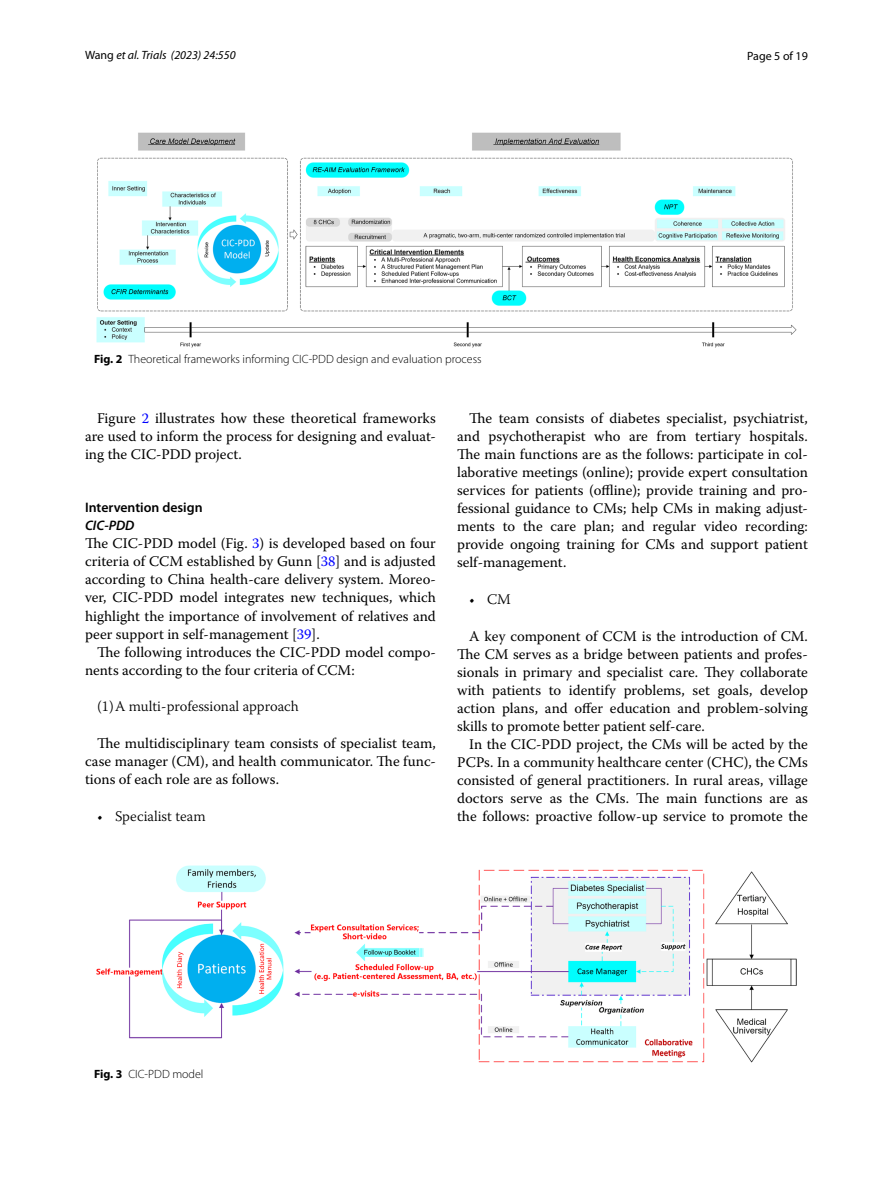
<style>
.page{position:relative;width:893px;height:1187px;background:#fff}
.page>*{position:absolute;margin:0;border:0;box-sizing:border-box;transform-origin:0 0}
.t1{font:14.7px/18px "Warnock Pro";color:#000;text-align:justify}
.t2{font:300 14.7px "Warnock Pro";color:#000}
.t3{font:600 13.8px "Myriad Pro";color:#000}
.t4{font:italic 600 13.8px "Myriad Pro";color:#000}
.t5{font:300 12px "Myriad Pro";color:#000}
.t6{font:italic 12px "Myriad Pro";color:#000}
.t7{font:12px "Myriad Pro";color:#000}
.s1{font-style:normal}
.s2{font-weight:700}
.s3{color:#00f}
</style>
<div class="page">
<img style="left:96px;top:133px;width:701px;height:215px">
<img style="left:96px;top:865px;width:701px;height:197px">
<p class="t6" style="left:85px;top:48px;width:152px"><span class="s1">Wang</span> et al. Trials (2023) 24:550</p>
<p class="t7" style="left:747px;top:48px;width:62px">Page 5 of 19</p>
<p class="t5" style="left:94px;top:352px;width:389px"><span class="s2">Fig. 2</span> Theoretical frameworks informing CIC-PDD design and evaluation process</p>
<p class="t1" style="left:85px;top:409px;width:352px;text-indent:12px">Figure <span class="s3">2</span> illustrates how these theoretical frameworks are used to inform the process for designing and evaluat&shy;ing the CIC-PDD project.</p>
<p class="t3" style="left:85px;top:499px;width:119px">Intervention design</p>
<p class="t4" style="left:85px;top:517px;width:51px">CIC‑PDD</p>
<p class="t1" style="left:85px;top:534px;width:352px">The CIC-PDD model (Fig. <span class="s3">3</span>) is developed based on four criteria of CCM established by Gunn [<span class="s3">38</span>] and is adjusted according to China health-care delivery system. Moreo&shy;ver, CIC-PDD model integrates new techniques, which highlight the importance of involvement of relatives and peer support in self-management [<span class="s3">39</span>].</p>
<p class="t1" style="left:85px;top:642px;width:352px;text-indent:12px">The following introduces the CIC-PDD model compo&shy;nents according to the four criteria of CCM:</p>
<p class="t2" style="left:97px;top:697px;width:203px">(1)A multi-professional approach</p>
<p class="t1" style="left:85px;top:734px;width:352px;text-indent:12px">The multidisciplinary team consists of specialist team, case manager (CM), and health communicator. The func&shy;tions of each role are as follows.</p>
<p class="t2" style="left:97px;top:807px;width:110px">• Specialist team</p>
<p class="t1" style="left:457px;top:409px;width:352px;text-indent:12px">The team consists of diabetes specialist, psychiatrist, and psychotherapist who are from tertiary hospitals.<br>The main functions are as the follows: participate in col&shy;laborative meetings (online); provide expert consultation services for patients (offline); provide training and pro&shy;fessional guidance to CMs; help CMs in making adjust&shy;ments to the care plan; and regular video recording: provide ongoing training for CMs and support patient self-management.</p>
<p class="t2" style="left:469px;top:590px;width:43px">• CM</p>
<p class="t1" style="left:457px;top:626px;width:352px;text-indent:12px">A key component of CCM is the introduction of CM.<br>The CM serves as a bridge between patients and profes&shy;sionals in primary and specialist care. They collaborate with patients to identify problems, set goals, develop action plans, and offer education and problem-solving skills to promote better patient self-care.</p>
<p class="t1" style="left:457px;top:734px;width:352px;text-indent:12px">In the CIC-PDD project, the CMs will be acted by the PCPs. In a community healthcare center (CHC), the CMs consisted of general practitioners. In rural areas, village doctors serve as the CMs. The main functions are as the follows: proactive follow-up service to promote the</p>
<p class="t5" style="left:94px;top:1067px;width:111px"><span class="s2">Fig. 3</span> CIC-PDD model</p>
</div>
